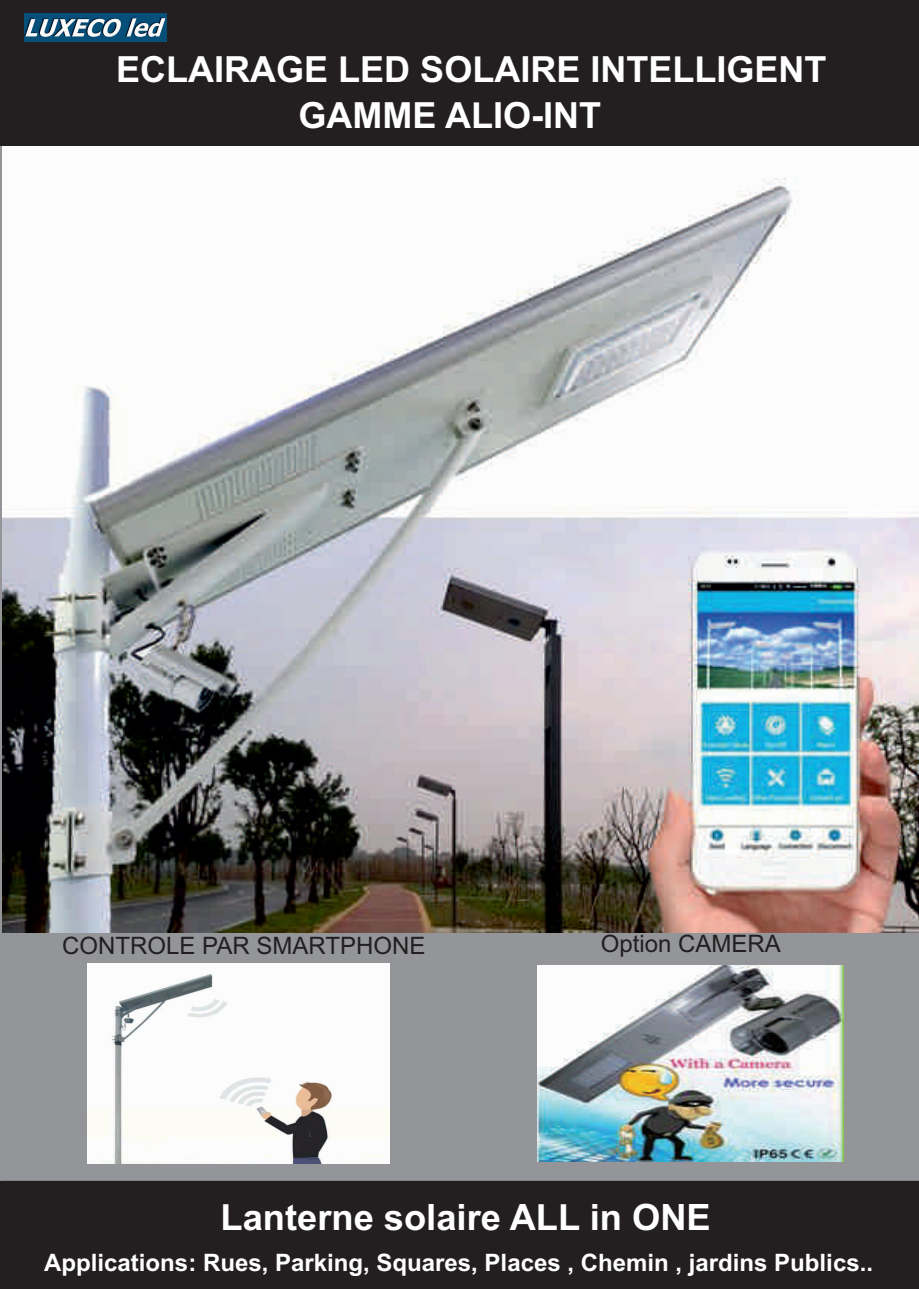
<style>
.page{position:relative;width:919px;height:1289px;background:#fff}
.page>*{position:absolute;margin:0;border:0;box-sizing:border-box;transform-origin:0 0}
.t1{font:700 36.3px "Arial";color:#fff}
.t2{font:700 36px/45.5px "Arial";color:#fff}
.t3{font:700 24px "Arial";color:#fff}
.t4{font:24px "Arial";color:#231f20}
</style>
<div class="page">
<div style="left:0;top:0;width:918px;height:1288px;background:#939598"></div>
<div style="left:0;top:1181px;width:918px;height:107px;background:#231f20"></div>
<hr style="left:1px;top:1180px;width:917px;height:1px;background:#231f20">
<img style="left:3px;top:146px;width:915px;height:786px">
<img style="left:87px;top:963px;width:302px;height:199px">
<img style="left:538px;top:965px;width:305px;height:196px">
<div style="left:0;top:0;width:918px;height:146px;background:#231f20"></div>
<img style="left:25px;top:13px;width:141px;height:28px">
<h2 class="t2" style="left:298px;top:50px;width:529px;text-indent:-182px">ECLAIRAGE LED SOLAIRE INTELLIGENT<br>GAMME ALIO-INT</h2>
<p class="t4" style="left:62px;top:936px;width:365px">CONTROLE PAR SMARTPHONE</p>
<p class="t4" style="left:600px;top:934px;width:182px">Option CAMERA</p>
<h1 class="t1" style="left:220px;top:1203px;width:491px">Lanterne solaire ALL in ONE</h1>
<p class="t3" style="left:44px;top:1253px;width:830px">Applications: Rues, Parking, Squares, Places , Chemin , jardins Publics..</p>
</div>
